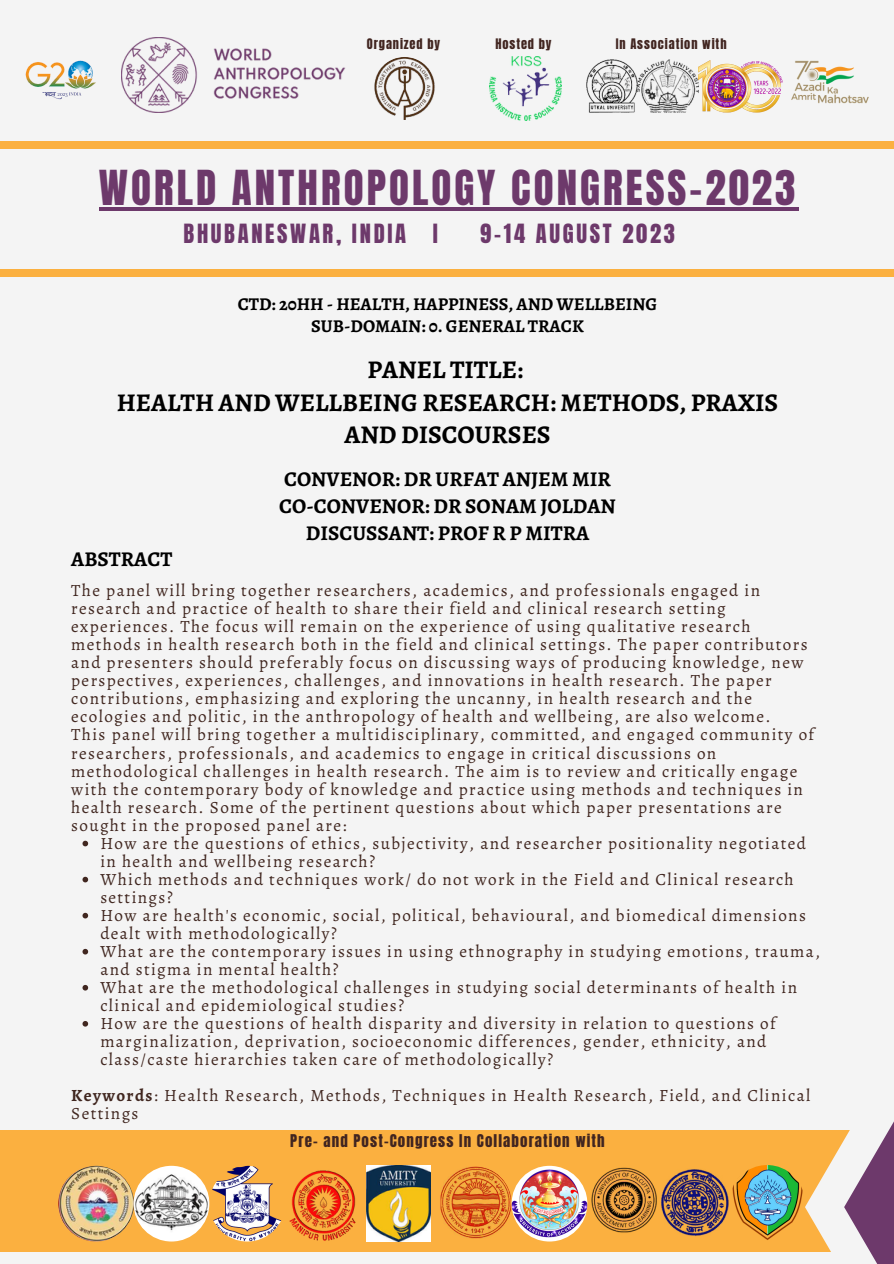
<style>
.page{position:relative;width:894px;height:1264px;background:#fff}
.page>*{position:absolute;margin:0;border:0;box-sizing:border-box;transform-origin:0 0}
.t1{font:40.95px "Anton";letter-spacing:.075em;color:#6d396b}
.t2{font:700 25.5px/32.7px "Alegreya";color:#000;text-align:center}
.t3{font:22.5px "Anton";letter-spacing:.12em;color:#6d396b}
.t4{font:700 21px/27px "Alegreya";color:#000;text-align:center}
.t5{font:700 18px/22.5px "Alegreya";color:#000;text-align:center}
.t6{font:17.1px/18px "Alegreya";letter-spacing:.08em;color:#40261f}
.t7{font:15px "Anton";letter-spacing:.075em;color:#412520}
.t8{font:12.3px "Anton";letter-spacing:.075em;color:#412520}
.s1{font-weight:700}
</style>
<div class="page">
<div style="left:0;top:0;width:893px;height:1263px;background:#f4f4f4"></div>
<div style="left:1px;top:269px;width:892px;height:8px;background:#fbb040"></div>
<div style="left:0;top:1130px;width:893px;height:120px;background:#fbb040"></div>
<svg style="left:804px;top:1142px;width:39px;height:110px;fill:#f4f4f4"></svg>
<svg style="left:843px;top:1123px;width:50px;height:140px;fill:#6d396b"></svg>
<div style="left:1px;top:141px;width:892px;height:8px;background:#fbb040"></div>
<hr style="left:99px;top:207px;width:699px;height:4px;background:#6d396b">
<svg style="left:82px;top:840px;width:6px;height:6px"></svg>
<svg style="left:82px;top:876px;width:6px;height:6px"></svg>
<svg style="left:82px;top:912px;width:6px;height:6px"></svg>
<svg style="left:82px;top:948px;width:6px;height:6px"></svg>
<svg style="left:82px;top:984px;width:6px;height:6px"></svg>
<svg style="left:82px;top:1021px;width:6px;height:5px"></svg>
<img style="left:58px;top:1165px;width:76px;height:76px;border-radius:50%">
<img style="left:134px;top:1165px;width:75px;height:76px;border-radius:50%">
<img style="left:209px;top:1165px;width:76px;height:76px;border-radius:50%">
<img style="left:285px;top:1165px;width:75px;height:76px;border-radius:50%">
<img style="left:436px;top:1165px;width:75px;height:76px;border-radius:50%">
<img style="left:511px;top:1165px;width:76px;height:76px;border-radius:50%">
<img style="left:366px;top:1165px;width:64px;height:75px">
<img style="left:575px;top:1167px;width:154px;height:69px">
<img style="left:729px;top:1164px;width:75px;height:76px;border-radius:50%">
<img style="left:586px;top:59px;width:49px;height:54px">
<img style="left:635px;top:59px;width:146px;height:54px">
<img style="left:373px;top:57px;width:63px;height:63px;border-radius:50%">
<img style="left:121px;top:38px;width:225px;height:75px">
<img style="left:781px;top:60px;width:88px;height:44px">
<img style="left:25px;top:60px;width:71px;height:40px">
<img style="left:490px;top:57px;width:71px;height:63px">
<p class="t8" style="left:367px;top:35px;width:75px">Organized by</p>
<p class="t8" style="left:495px;top:35px;width:58px">Hosted by</p>
<p class="t8" style="left:615px;top:35px;width:112px">In Association with</p>
<h1 class="t1" style="left:99px;top:158px;width:698px">WORLD ANTHROPOLOGY CONGRESS-2023</h1>
<h3 class="t3" style="left:183px;top:218px;width:256px">BHUBANESWAR, INDIA I</h3>
<h3 class="t3" style="left:480px;top:218px;width:196px">9-14 AUGUST 2023</h3>
<p class="t5" style="left:238px;top:292px;width:421px">CTD: 20HH - HEALTH, HAPPINESS, AND WELLBEING<br>SUB-DOMAIN: 0. GENERAL TRACK</p>
<h2 class="t2" style="left:117px;top:353px;width:662px">PANEL TITLE:<br>HEALTH AND WELLBEING RESEARCH: METHODS, PRAXIS<br>AND DISCOURSES</h2>
<p class="t4" style="left:279px;top:465px;width:338px">CONVENOR: DR URFAT ANJEM MIR<br>CO-CONVENOR: DR SONAM JOLDAN<br>DISCUSSANT: PROF R P MITRA</p>
<p class="t4" style="left:71px;top:545px;width:102px">ABSTRACT</p>
<p class="t6" style="left:71px;top:581px;width:744px">The panel will bring together researchers, academics, and professionals engaged in research and practice of health to share their field and clinical research setting experiences. The focus will remain on the experience of using qualitative research methods in health research both in the field and clinical settings. The paper contributors and presenters should preferably focus on discussing ways of producing knowledge, new perspectives, experiences, challenges, and innovations in health research. The paper contributions, emphasizing and exploring the uncanny, in health research and the ecologies and politic, in the anthropology of health and wellbeing, are also welcome.<br>This panel will bring together a multidisciplinary, committed, and engaged community of researchers, professionals, and academics to engage in critical discussions on methodological challenges in health research. The aim is to review and critically engage with the contemporary body of knowledge and practice using methods and techniques in health research. Some of the pertinent questions about which paper presentations are sought in the proposed panel are:</p>
<p class="t6" style="left:100px;top:833px;width:721px">How are the questions of ethics, subjectivity, and researcher positionality negotiated in health and wellbeing research?<br>Which methods and techniques work/ do not work in the Field and Clinical research settings?<br>How are health's economic, social, political, behavioural, and biomedical dimensions dealt with methodologically?<br>What are the contemporary issues in using ethnography in studying emotions, trauma, and stigma in mental health?<br>What are the methodological challenges in studying social determinants of health in clinical and epidemiological studies?<br>How are the questions of health disparity and diversity in relation to questions of marginalization, deprivation, socioeconomic differences, gender, ethnicity, and class/caste hierarchies taken care of methodologically?</p>
<p class="t6" style="left:71px;top:1086px;width:740px"><span class="s1">Keywords</span>: Health Research, Methods, Techniques in Health Research, Field, and Clinical<br>Settings</p>
<p class="t7" style="left:290px;top:1129px;width:316px">Pre- and Post-Congress In Collaboration with</p>
</div>
